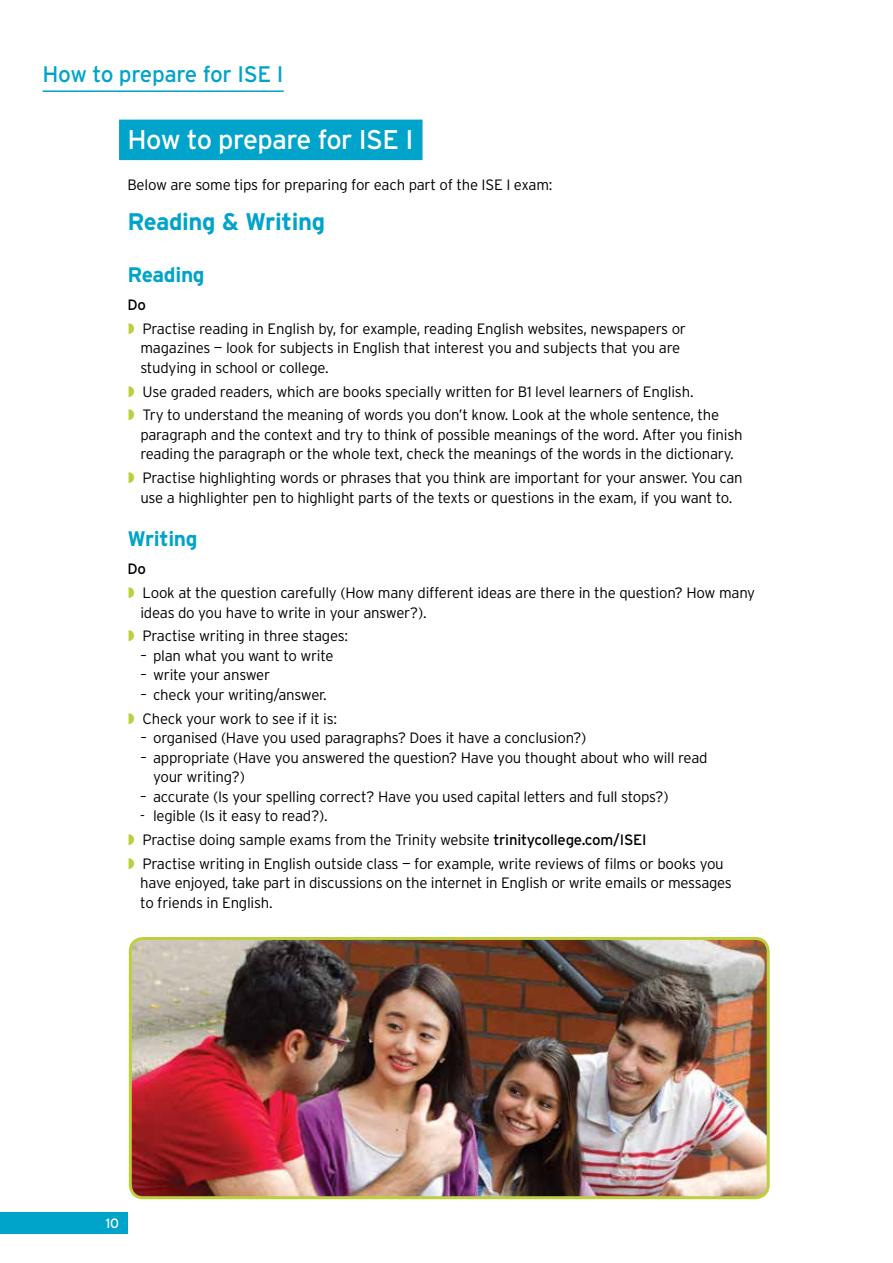
<style>
.page{position:relative;width:893px;height:1263px;background:#fff}
.page>*{position:absolute;margin:0;border:0;box-sizing:border-box;transform-origin:0 0}
.t1{font:27px "Interstate";letter-spacing:-.02em;color:#fff}
.t2{font:700 24px "Interstate";letter-spacing:-.015em;color:#00a3c9}
.t3{font:22.5px "Interstate";letter-spacing:-.015em;color:#00a3c9}
.t4{font:700 21px "Interstate";letter-spacing:-.015em;color:#00a3c9}
.t5{font:300 15px/19.5px "Interstate";letter-spacing:-.015em;color:#000}
.t6{font:15px "Interstate";color:#000}
.t7{font:13.5px "Interstate";color:#fff}
.s1{font-weight:400}
</style>
<div class="page">
<div style="left:0;top:1212px;width:128px;height:21px;background:#00a3c9"></div>
<div style="left:119px;top:120px;width:304px;height:40px;background:#00a3c9"></div>
<img style="left:130px;top:941px;width:636px;height:257px">
<div style="left:129px;top:937px;width:641px;height:262px;border:3px solid #bdcf3c;border-radius:13px"></div>
<hr style="left:43px;top:90px;width:241px;height:2px;background:#00a3c9">
<h3 class="t3" style="left:43px;top:61px;width:242px">How to prepare for ISE I</h3>
<h1 class="t1" style="left:128px;top:125px;width:287px">How to prepare for ISE I</h1>
<p class="t5" style="left:128px;top:175px;width:426px">Below are some tips for preparing for each part of the ISE I exam:</p>
<h2 class="t2" style="left:128px;top:208px;width:199px">Reading &amp; Writing</h2>
<h3 class="t4" style="left:128px;top:263px;width:79px">Reading</h3>
<p class="t6" style="left:128px;top:296px;width:20px">Do</p>
<p class="t5" style="left:140px;top:319px;width:547px">Practise reading in English by, for example, reading English websites, newspapers or magazines — look for subjects in English that interest you and subjects that you are studying in school or college.</p>
<p class="t5" style="left:143px;top:379px;width:578px;line-height:23.7px">Use graded readers, which are books specially written for B1 level learners of English.<br>Try to understand the meaning of words you don’t know. Look at the whole sentence, the</p>
<p class="t5" style="left:140px;top:425px;width:604px">paragraph and the context and try to think of possible meanings of the word. After you finish reading the paragraph or the whole text, check the meanings of the words in the dictionary.</p>
<p class="t5" style="left:140px;top:468px;width:604px">Practise highlighting words or phrases that you think are important for your answer. You can use a highlighter pen to highlight parts of the texts or questions in the exam, if you want to.</p>
<h3 class="t4" style="left:128px;top:527px;width:72px">Writing</h3>
<p class="t6" style="left:128px;top:561px;width:20px">Do</p>
<p class="t5" style="left:140px;top:583px;width:616px">Look at the question carefully (How many different ideas are there in the question? How many ideas do you have to write in your answer?).</p>
<p class="t5" style="left:143px;top:626px;width:207px">Practise writing in three stages:</p>
<p class="t5" style="left:140px;top:646px;width:195px">– plan what you want to write</p>
<p class="t5" style="left:140px;top:665px;width:131px">– write your answer</p>
<p class="t5" style="left:140px;top:683px;width:198px;line-height:23.7px">– check your writing/answer.<br>Check your work to see if it is:</p>
<p class="t5" style="left:140px;top:728px;width:448px">– organised (Have you used paragraphs? Does it have a conclusion?)</p>
<p class="t5" style="left:153px;top:747px;width:556px;text-indent:-13px">– appropriate (Have you answered the question? Have you thought about who will read your writing?)</p>
<p class="t5" style="left:140px;top:786px;width:530px">– accurate (Is your spelling correct? Have you used capital letters and full stops?)</p>
<p class="t5" style="left:140px;top:804px;width:585px;line-height:23.7px">- legible (Is it easy to read?).<br>Practise doing sample exams from the Trinity website <span class="s1">trinitycollege.com/ISEI<br></span>Practise writing in English outside class — for example, write reviews of films or books you</p>
<p class="t5" style="left:140px;top:873px;width:593px">have enjoyed, take part in discussions on the internet in English or write emails or messages to friends in English.</p>
<p class="t7" style="left:106px;top:1215px;width:15px">10</p>
</div>
